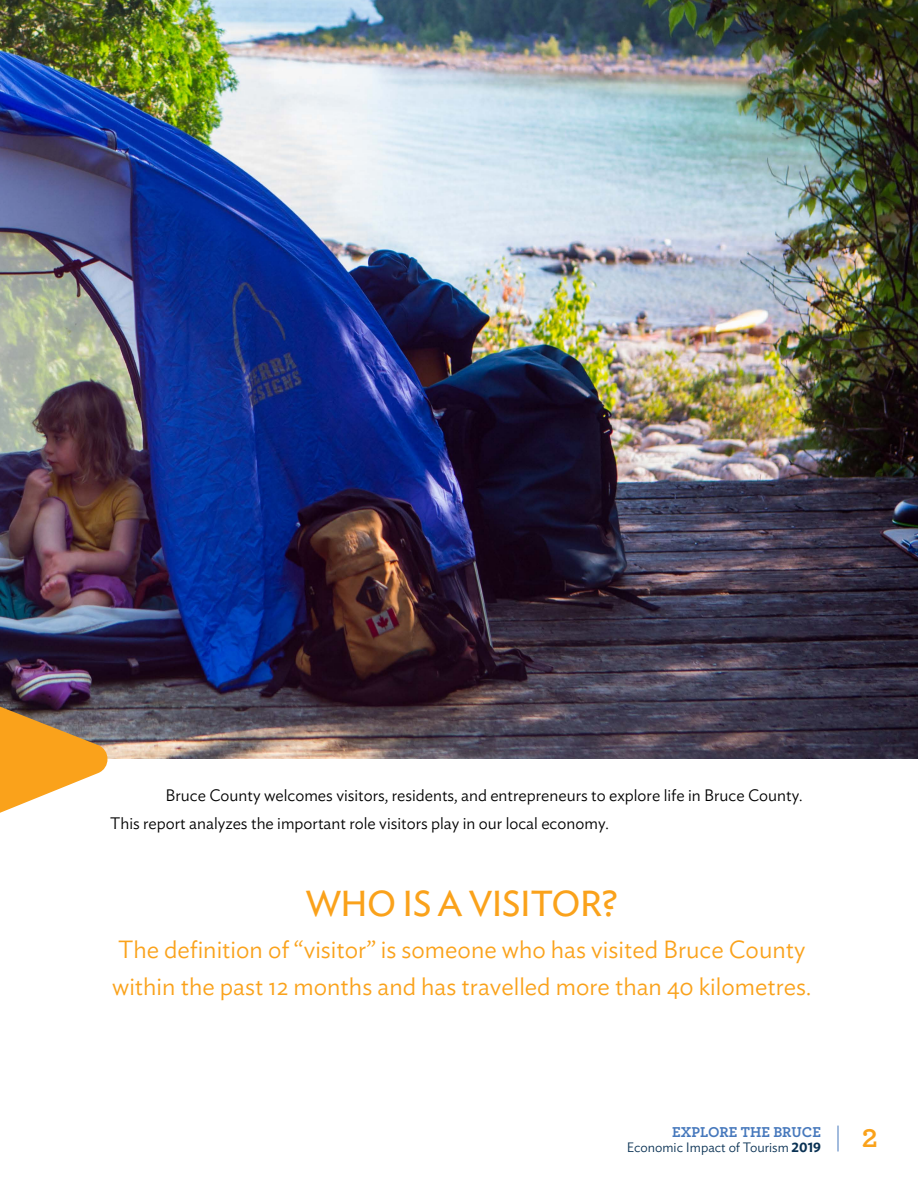
<style>
.page{position:relative;width:918px;height:1188px;background:#fff}
.page>*{position:absolute;margin:0;border:0;box-sizing:border-box;transform-origin:0 0}
.t1{font:35.85px "Ideal Sans";letter-spacing:-.025em;color:#faa21b}
.t2{font:700 27px "Archer Pro";color:#faa21b}
.t3{font:300 24.6px/36.3px "Ideal Sans";color:#faa21b}
.t4{font:300 16.5px/28.5px "Ideal Sans";color:#000}
.t5{font:700 15px "Archer Pro";color:#4678bc}
.t6{font:300 13.5px "Ideal Sans";color:#0a3254}
.s1{font-weight:600}
</style>
<div class="page">
<img style="left:111px;top:0;width:807px;height:759px">
<img style="left:0;top:0;width:111px;height:813px">
<svg style="left:838px;top:1126px;width:1px;height:25px"></svg>
<p class="t4" style="left:110px;top:779px;width:694px;text-indent:55px">Bruce County welcomes visitors, residents, and entrepreneurs to explore life in Bruce County.<br>This report analyzes the important role visitors play in our local economy.</p>
<h1 class="t1" style="left:306px;top:876px;width:314px">WHO IS A VISITOR?</h1>
<h3 class="t3" style="left:112px;top:930px;width:701px">The definition of “visitor” is someone who has visited Bruce County within the past 12 months and has travelled more than 40 kilometres.</h3>
<p class="t5" style="left:672px;top:1120px;width:150px">EXPLORE THE BRUCE</p>
<p class="t6" style="left:627px;top:1137px;width:196px">Economic Impact of Tourism <span class="s1">2019</span></p>
<h2 class="t2" style="left:862px;top:1117px;width:17px">2</h2>
</div>
